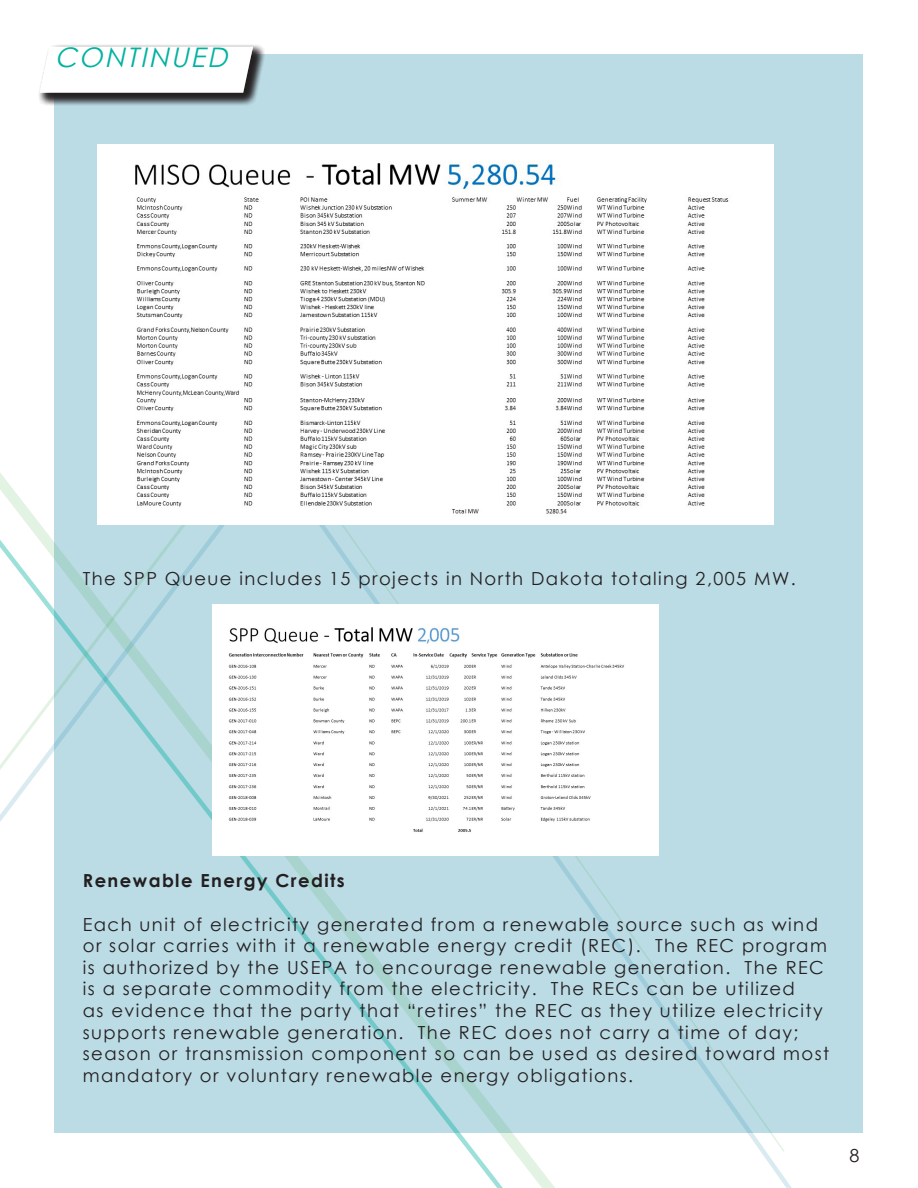
<style>
.page{position:relative;width:918px;height:1188px;background:#fff}
.page>*{position:absolute;margin:0;border:0;box-sizing:border-box;transform-origin:0 0}
.t1{font:italic 27px "Century Gothic";color:#00b2a0}
.t2{font:18px/21.6px "Century Gothic";letter-spacing:.08em;color:#231f20}
.t3{font:700 18px "Century Gothic";letter-spacing:.08em;color:#231f20}
</style>
<div class="page">
<div style="left:54px;top:55px;width:808px;height:1078px;background:#bbdbe5"></div>
<svg style="left:0;top:473px;width:270px;height:422px"></svg>
<svg style="left:270px;top:525px;width:522px;height:663px"></svg>
<div style="left:37px;top:44px;width:229px;height:62px;background:#231f20;opacity:.75"></div>
<div style="left:40px;top:47px;width:213px;height:46px;background:#fff"></div>
<img style="left:97px;top:144px;width:677px;height:381px">
<img style="left:212px;top:604px;width:447px;height:251px">
<p class="t1" style="left:55px;top:38px;width:182px">CONTINUED</p>
<p class="t2" style="left:83px;top:567px;width:715px">The SPP Queue includes 15 projects in North Dakota totaling 2,005 MW.</p>
<p class="t3" style="left:83px;top:867px;width:264px">Renewable Energy Credits</p>
<p class="t2" style="left:83px;top:913px;width:748px">Each unit of electricity generated from a renewable source such as wind or solar carries with it a renewable energy credit (REC). The REC program is authorized by the USEPA to encourage renewable generation. The REC is a separate commodity from the electricity. The RECs can be utilized<br>as evidence that the party that “retires” the REC as they utilize electricity supports renewable generation. The REC does not carry a time of day; season or transmission component so can be used as desired toward most mandatory or voluntary renewable energy obligations.</p>
<p class="t2" style="left:850px;top:1145px;width:11px">8</p>
</div>
